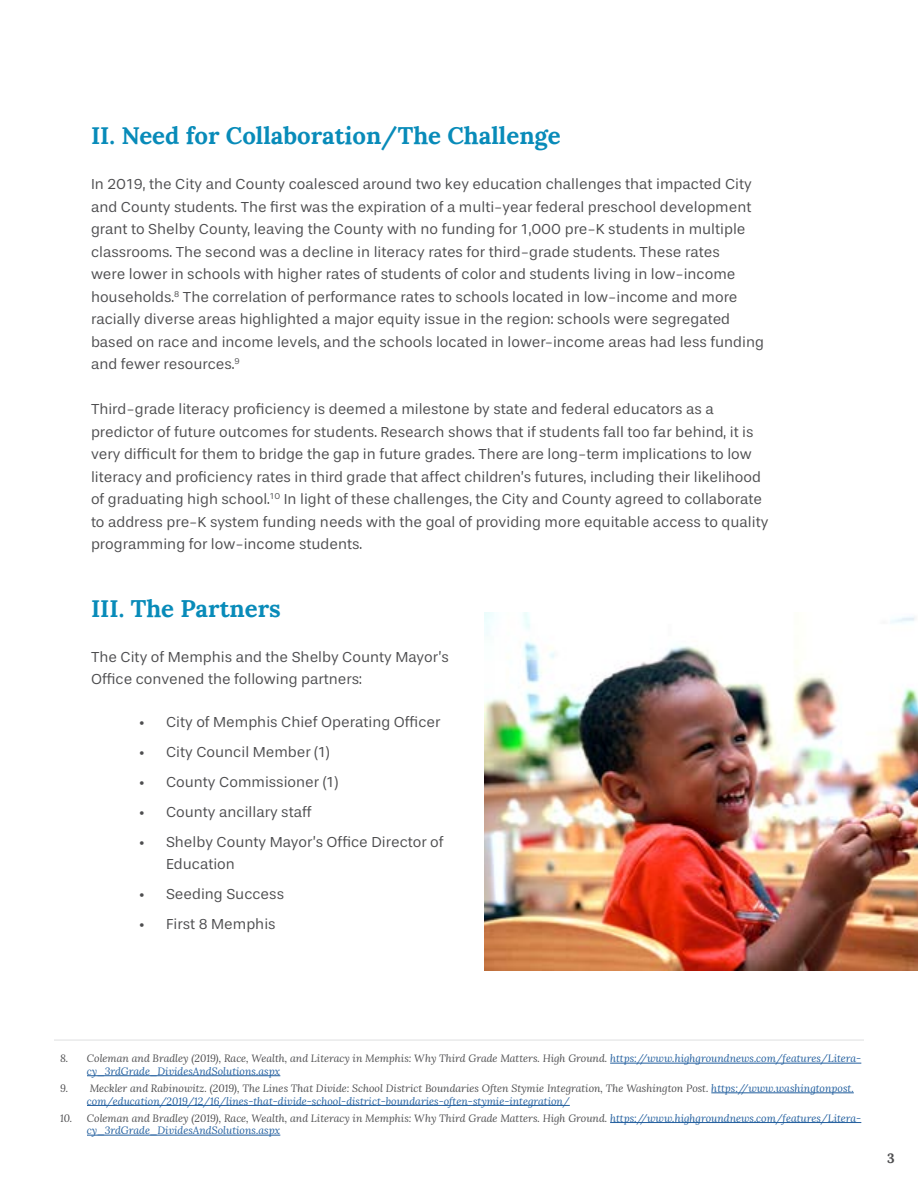
<style>
.page{position:relative;width:918px;height:1188px;background:#fff}
.page>*{position:absolute;margin:0;border:0;box-sizing:border-box;transform-origin:0 0}
.t1{font:700 24px "Lora";color:#088bb9}
.t2{font:15px/22.5px "Stevie Sans";color:#4d4d4f}
.t3{font:700 13.5px "Lora";color:#4d4d4f}
.t4{font:italic 10.5px/12.6px "Lora";color:#4d4d4f}
.t5{font:italic 10.5px/12.6px "Lora";color:#215e9e}
.s1{color:#215e9e}
.s2{color:#4d4d4f}
</style>
<div class="page">
<hr style="left:610px;top:1063px;width:251px;height:1px;background:#215e9e">
<hr style="left:87px;top:1075px;width:193px;height:1px;background:#215e9e">
<hr style="left:711px;top:1093px;width:143px;height:1px;background:#215e9e">
<hr style="left:87px;top:1105px;width:483px;height:1px;background:#215e9e">
<hr style="left:610px;top:1122px;width:251px;height:1px;background:#215e9e">
<hr style="left:87px;top:1135px;width:193px;height:1px;background:#215e9e">
<img style="left:484px;top:612px;width:434px;height:358px">
<hr style="left:54px;top:1040px;width:810px;height:1px;background:#dcddde">
<h1 class="t1" style="left:91px;top:115px;width:471px">II. Need for Collaboration/The Challenge</h1>
<p class="t2" style="left:91px;top:173px;width:675px">In 2019, the City and County coalesced around two key education challenges that impacted City and County students. The first was the expiration of a multi-year federal preschool development grant to Shelby County, leaving the County with no funding for 1,000 pre-K students in multiple classrooms. The second was a decline in literacy rates for third-grade students. These rates<br>were lower in schools with higher rates of students of color and students living in low-income households.<sup>8</sup> The correlation of performance rates to schools located in low-income and more racially diverse areas highlighted a major equity issue in the region: schools were segregated based on race and income levels, and the schools located in lower-income areas had less funding and fewer resources.<sup>9</sup></p>
<p class="t2" style="left:91px;top:398px;width:679px">Third-grade literacy proficiency is deemed a milestone by state and federal educators as a predictor of future outcomes for students. Research shows that if students fall too far behind, it is very difficult for them to bridge the gap in future grades. There are long-term implications to low literacy and proficiency rates in third grade that affect children’s futures, including their likelihood of graduating high school.<sup>10</sup> In light of these challenges, the City and County agreed to collaborate to address pre-K system funding needs with the goal of providing more equitable access to quality programming for low-income students.</p>
<h1 class="t1" style="left:91px;top:588px;width:191px">III. The Partners</h1>
<p class="t2" style="left:91px;top:646px;width:359px">The City of Memphis and the Shelby County Mayor’s<br>Office convened the following partners:</p>
<p class="t2" style="left:139px;top:711px;width:303px">• City of Memphis Chief Operating Officer</p>
<p class="t2" style="left:139px;top:741px;width:192px">• City Council Member (1)</p>
<p class="t2" style="left:139px;top:771px;width:201px">• County Commissioner (1)</p>
<p class="t2" style="left:139px;top:801px;width:174px">• County ancillary staff</p>
<p class="t2" style="left:166px;top:831px;width:279px;text-indent:-27px">• Shelby County Mayor’s Office Director of<br>Education</p>
<p class="t2" style="left:139px;top:883px;width:147px">• Seeding Success</p>
<p class="t2" style="left:139px;top:913px;width:138px">• First 8 Memphis</p>
<p class="t4" style="left:87px;top:1052px;width:776px;text-indent:-27px">8. Coleman and Bradley (2019), Race, Wealth, and Literacy in Memphis: Why Third Grade Matters. High Ground. <span class="s1">https://www.highgroundnews.com/features/Litera&shy;cy_3rdGrade_DividesAndSolutions.aspx</span></p>
<p class="t5" style="left:87px;top:1082px;width:768px;text-indent:-27px"><span class="s2">9. Meckler and Rabinowitz. (2019), The Lines That Divide: School District Boundaries Often Stymie Integration, The Washington Post.</span> https://www.washingtonpost. com/education/2019/12/16/lines-that-divide-school-district-boundaries-often-stymie-integration/</p>
<p class="t4" style="left:87px;top:1112px;width:776px;text-indent:-27px">10. Coleman and Bradley (2019), Race, Wealth, and Literacy in Memphis: Why Third Grade Matters. High Ground. <span class="s1">https://www.highgroundnews.com/features/Litera&shy;cy_3rdGrade_DividesAndSolutions.aspx</span></p>
<p class="t3" style="left:887px;top:1147px;width:9px">3</p>
</div>
